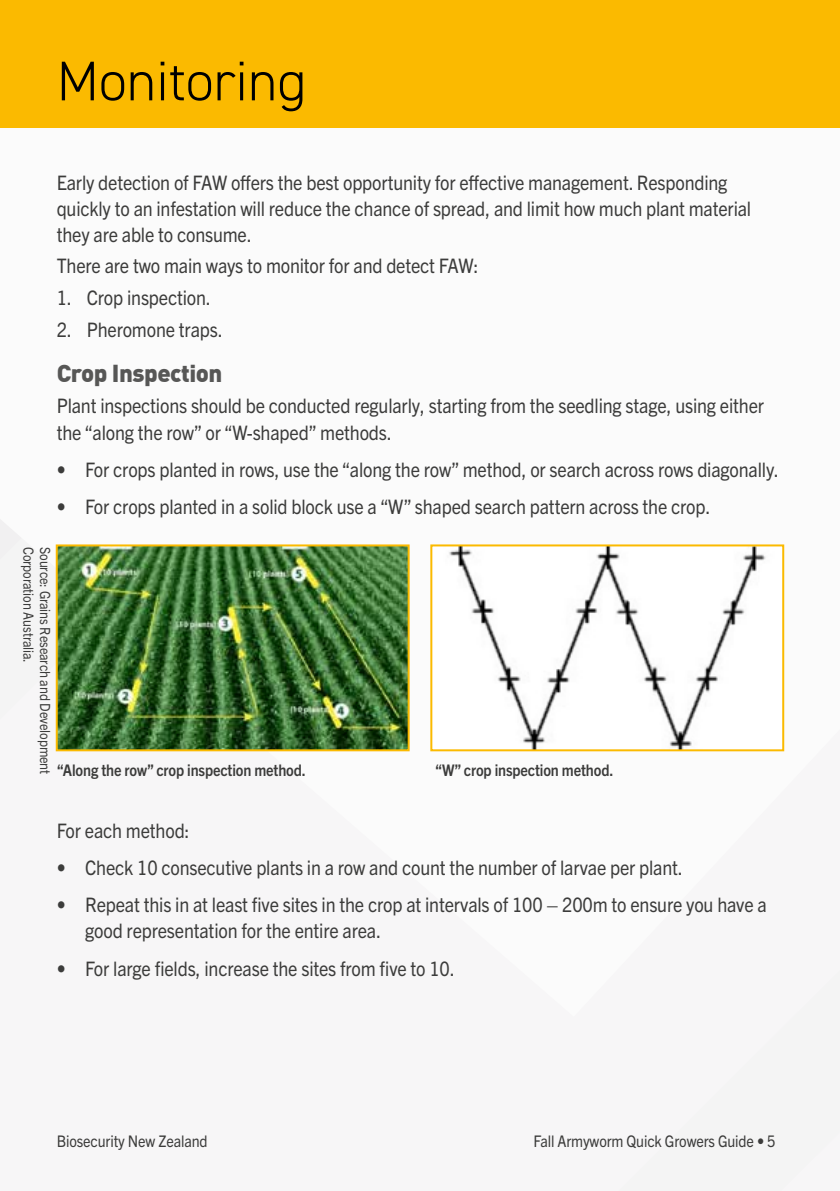
<style>
.page{position:relative;width:840px;height:1191px;background:#fff}
.page>*{position:absolute;margin:0;border:0;box-sizing:border-box;transform-origin:0 0}
._1_big_heading{font:300 56px "DIN2014";color:#000}
._2_body_heading_2{font:900 24px "DIN";letter-spacing:-.02em;color:#575756}
._3_body_copy{font:20px/26px "Trade Gothic Next LT Pro";letter-spacing:-.01em;color:#3c3c3b;scale:.9 1}
._3_body_copy-2{font:700 16px "Trade Gothic Next LT Pro";letter-spacing:-.01em;color:#3c3c3b;scale:.9 1}
.t1{font:16px "Trade Gothic Next LT Pro";letter-spacing:-.01em;color:#3c3c3b;scale:.9 1}
._3_body_copy-3{font:14px "Trade Gothic Next LT Pro";letter-spacing:-.01em;color:#3c3c3b;scale:.9 1}
</style>
<div class="page">
<div style="left:0;top:91px;width:839px;height:1100px;background:#f7f6f7"></div>
<div style="left:0;top:0;width:839px;height:128px;background:#fbba00"></div>
<img style="left:59px;top:547px;width:347px;height:201px">
<div style="left:56px;top:544px;width:353px;height:207px;border:2px solid #fbba00"></div>
<img style="left:449px;top:547px;width:316px;height:201px">
<div style="left:430px;top:544px;width:353px;height:207px;border:2px solid #fbba00"></div>
<p class="_1_big_heading" style="left:57px;top:47px;width:251px">Monitoring</p>
<p class="_3_body_copy" style="left:57px;top:168px;width:772px">Early detection of FAW offers the best opportunity for effective management. Responding quickly to an infestation will reduce the chance of spread, and limit how much plant material they are able to consume.</p>
<p class="_3_body_copy" style="left:57px;top:252px;width:470px">There are two main ways to monitor for and detect FAW:</p>
<p class="_3_body_copy" style="left:57px;top:283px;width:173px">1. Crop inspection.</p>
<p class="_3_body_copy" style="left:57px;top:315px;width:186px">2. Pheromone traps.</p>
<p class="_2_body_heading_2" style="left:57px;top:357px;width:167px">Crop Inspection</p>
<p class="_3_body_copy" style="left:57px;top:392px;width:787px">Plant inspections should be conducted regularly, starting from the seedling stage, using either the “along the row” or “W-shaped” methods.</p>
<p class="_3_body_copy" style="left:57px;top:455px;width:803px">• For crops planted in rows, use the “along the row” method, or search across rows diagonally.</p>
<p class="_3_body_copy" style="left:57px;top:492px;width:727px">• For crops planted in a solid block use a “W” shaped search pattern across the crop.</p>
<p class="_3_body_copy-3" style="left:38px;top:547px;width:130px;rotate:90deg">Corporation Australia.</p>
<p class="_3_body_copy-3" style="left:55px;top:547px;width:254px;rotate:90deg">Source: Grains Research and Development</p>
<p class="_3_body_copy-2" style="left:57px;top:759px;width:278px">“Along the row” crop inspection method.</p>
<p class="_3_body_copy-2" style="left:435px;top:759px;width:199px">“W” crop inspection method.</p>
<p class="_3_body_copy" style="left:57px;top:816px;width:149px">For each method:</p>
<p class="_3_body_copy" style="left:57px;top:853px;width:697px">• Check 10 consecutive plants in a row and count the number of larvae per plant.</p>
<p class="_3_body_copy" style="left:85px;top:890px;width:758px;text-indent:-28px">• Repeat this in at least five sites in the crop at intervals of 100 – 200m to ensure you have a good representation for the entire area.</p>
<p class="_3_body_copy" style="left:57px;top:954px;width:443px">• For large fields, increase the sites from five to 10.</p>
<p class="t1" style="left:57px;top:1129px;width:169px">Biosecurity New Zealand</p>
<p class="t1" style="left:533px;top:1129px;width:270px">Fall Armyworm Quick Growers Guide • 5</p>
</div>
